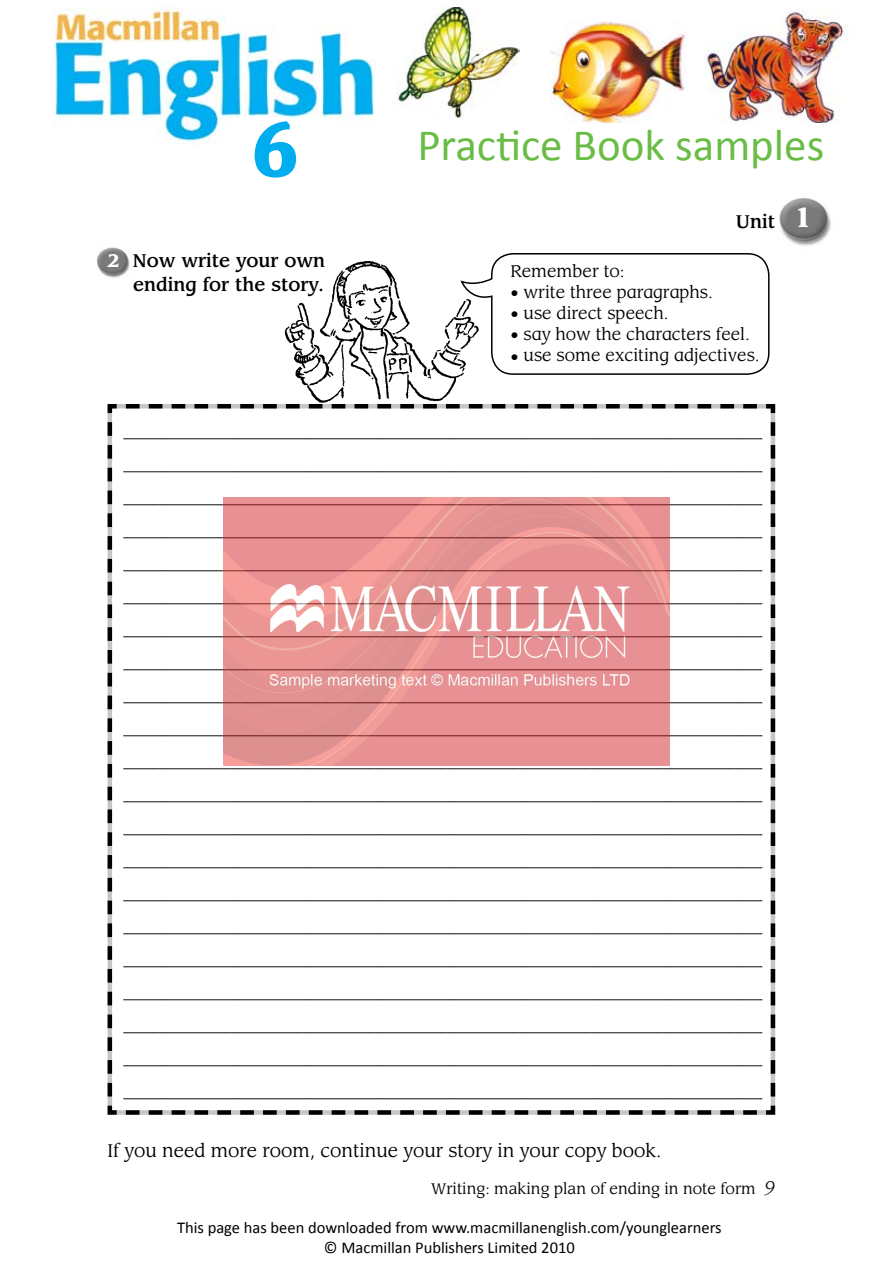
<style>
.page{position:relative;width:893px;height:1263px;background:#fff}
.page>*{position:absolute;margin:0;border:0;box-sizing:border-box;transform-origin:0 0}
.t1{font:700 78px "Cambria";color:#00adef}
.t2{font:45px "Calibri";color:#69bd45}
.t3{font:18px/33px "Lea Inf";color:#000;text-align:justify}
.t4{font:500 18px/24px "Lea Inf";color:#000;text-align:right}
.t5{font:16.5px "Lea Inf";color:#000}
.t6{font:16.5px/19.8px "Calibri";color:#000;text-align:center}
.t7{font:15px "Leawood";color:#000}
.s1{font-family:"Leawood";font-weight:700;font-size:27px;color:#fff}
.s2{font-family:"Leawood";font-weight:700;color:#fff}
.s3{font-style:italic;font-size:18px}
</style>
<div class="page">
<img style="left:397px;top:7px;width:122px;height:112px">
<img style="left:551px;top:22px;width:135px;height:100px">
<img style="left:704px;top:7px;width:140px;height:115px">
<img style="left:53px;top:7px;width:323px;height:138px">
<div style="left:232px;top:118px;width:102px;height:37px;background:#fff"></div>
<svg style="left:254px;top:121px;width:43px;height:57px"></svg>
<img style="left:779px;top:198px;width:52px;height:48px">
<img style="left:97px;top:247px;width:33px;height:31px">
<svg style="left:107px;top:404px;width:669px;height:711px"></svg>
<img style="left:281px;top:261px;width:200px;height:146px">
<svg style="left:460px;top:253px;width:310px;height:123px"></svg>
<img style="left:223px;top:497px;width:447px;height:268px">
<h1 class="t1" style="left:252px;top:101px;width:48px">6</h1>
<h2 class="t2" style="left:417px;top:117px;width:408px">Practice Book samples</h2>
<p class="t4" style="left:736px;top:210px;width:79px">Unit <span class="s1">1</span></p>
<p class="t4" style="left:108px;top:249px;width:219px"><span class="s2">2</span> Now write your own ending for the story.</p>
<p class="t5" style="left:510px;top:261px;width:116px">Remember to:</p>
<p class="t5" style="left:510px;top:282px;width:204px">• write three paragraphs.</p>
<p class="t5" style="left:510px;top:303px;width:160px">• use direct speech.</p>
<p class="t5" style="left:510px;top:324px;width:241px">• say how the characters feel.</p>
<p class="t5" style="left:510px;top:345px;width:251px">• use some exciting adjectives.</p>
<p class="t3" style="left:124px;top:414px;width:641px">_______________________________________________________________________ _______________________________________________________________________ _______________________________________________________________________ _______________________________________________________________________ _______________________________________________________________________ _______________________________________________________________________ _______________________________________________________________________ _______________________________________________________________________ _______________________________________________________________________ _______________________________________________________________________ _______________________________________________________________________ _______________________________________________________________________ _______________________________________________________________________ _______________________________________________________________________ _______________________________________________________________________ _______________________________________________________________________ _______________________________________________________________________ _______________________________________________________________________ _______________________________________________________________________ _______________________________________________________________________ _______________________________________________________________________</p>
<p class="t3" style="left:108px;top:1134px;width:556px">If you need more room, continue your story in your copy book.</p>
<p class="t7" style="left:431px;top:1180px;width:345px">Writing: making plan of ending in note form <span class="s3">9</span></p>
<p class="t6" style="left:177px;top:1217px;width:546px">This page has been downloaded from www.macmillanenglish.com/younglearners © Macmillan Publishers Limited 2010</p>
</div>
